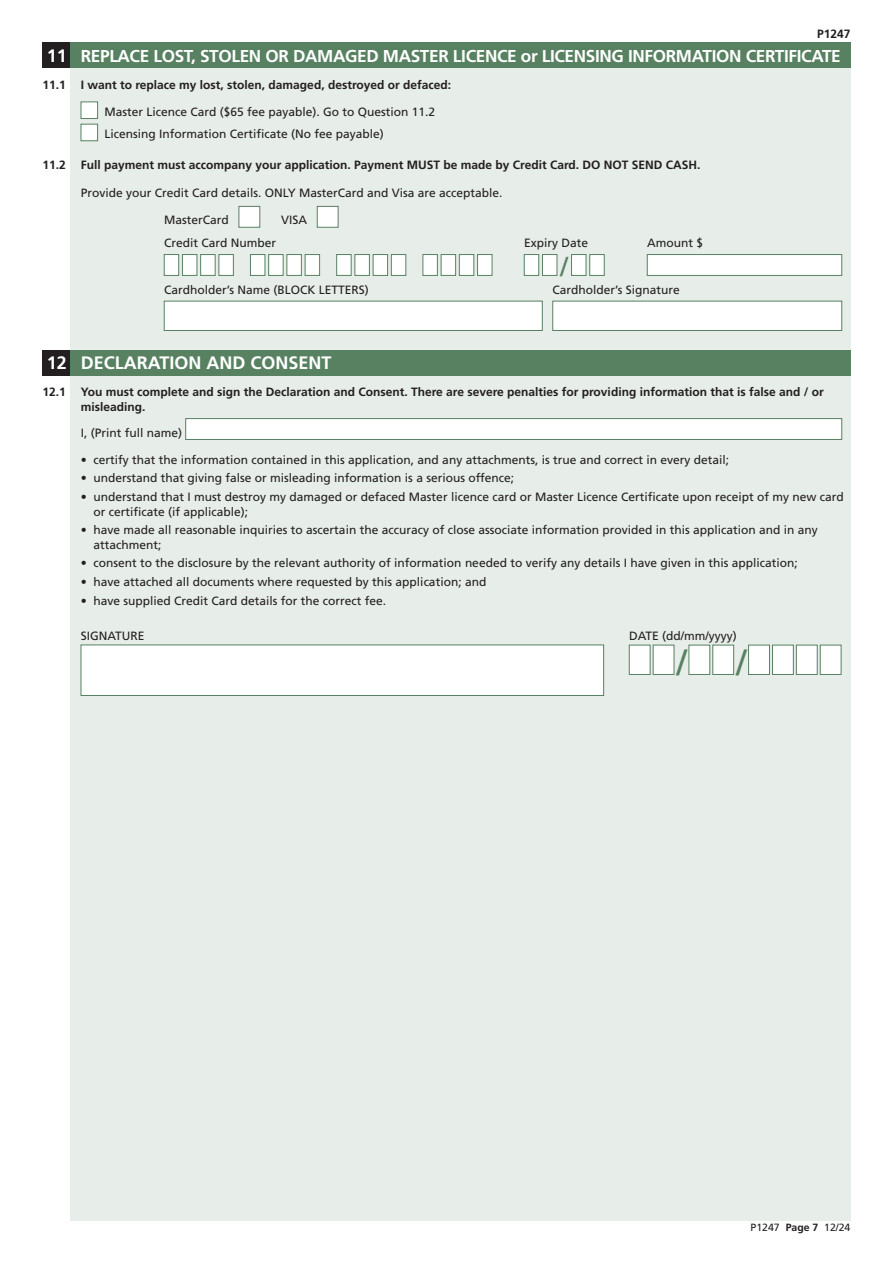
<style>
.page{position:relative;width:893px;height:1263px;background:#fff}
.page>*{position:absolute;margin:0;border:0;box-sizing:border-box;transform-origin:0 0}
.Body{font:36px "Frutiger LT Std";color:#588162}
.Boxes{font:27px "Frutiger LT Std";color:#588162}
.Heading{font:700 18px "Frutiger LT Std";color:#fff}
.Heading_NUM{font:700 18px "Frutiger LT Std";color:#fff}
.Heading_NUM-2{font:700 17.1px "Frutiger LT Std";letter-spacing:-.02em;color:#fff}
.Body-2{font:12px/14.4px "Frutiger LT Std";color:#231f20}
.Body-3{font:700 12px/14.4px "Frutiger LT Std";color:#231f20}
.Boxes-2{font:12px "Frutiger LT Std";color:#231f20}
.t1{font:10.5px "Frutiger LT Std";color:#231f20}
.s1{font-weight:700}
</style>
<div class="page">
<div style="left:70px;top:55px;width:780px;height:1165px;background:#e7ede8"></div>
<div style="left:70px;top:43px;width:780px;height:25px;background:#588162"></div>
<div style="left:43px;top:43px;width:27px;height:25px;background:#231f20"></div>
<div style="left:70px;top:350px;width:780px;height:25px;background:#588162"></div>
<div style="left:43px;top:350px;width:27px;height:25px;background:#231f20"></div>
<div style="left:81px;top:102px;width:17px;height:17px;background:#fff;border:1px solid #588162"></div>
<div style="left:81px;top:124px;width:17px;height:17px;background:#fff;border:1px solid #588162"></div>
<div style="left:239px;top:206px;width:21px;height:21px;background:#fff;border:1px solid #588162"></div>
<div style="left:317px;top:206px;width:21px;height:21px;background:#fff;border:1px solid #588162"></div>
<div style="left:164px;top:254px;width:15px;height:22px;background:#fff;border:1px solid #588162"></div>
<div style="left:182px;top:254px;width:15px;height:22px;background:#fff;border:1px solid #588162"></div>
<div style="left:200px;top:254px;width:15px;height:22px;background:#fff;border:1px solid #588162"></div>
<div style="left:219px;top:254px;width:15px;height:22px;background:#fff;border:1px solid #588162"></div>
<div style="left:250px;top:254px;width:15px;height:22px;background:#fff;border:1px solid #588162"></div>
<div style="left:268px;top:254px;width:15px;height:22px;background:#fff;border:1px solid #588162"></div>
<div style="left:287px;top:254px;width:15px;height:22px;background:#fff;border:1px solid #588162"></div>
<div style="left:305px;top:254px;width:15px;height:22px;background:#fff;border:1px solid #588162"></div>
<div style="left:336px;top:254px;width:15px;height:22px;background:#fff;border:1px solid #588162"></div>
<div style="left:355px;top:254px;width:15px;height:22px;background:#fff;border:1px solid #588162"></div>
<div style="left:373px;top:254px;width:15px;height:22px;background:#fff;border:1px solid #588162"></div>
<div style="left:391px;top:254px;width:15px;height:22px;background:#fff;border:1px solid #588162"></div>
<div style="left:423px;top:254px;width:15px;height:22px;background:#fff;border:1px solid #588162"></div>
<div style="left:441px;top:254px;width:15px;height:22px;background:#fff;border:1px solid #588162"></div>
<div style="left:459px;top:254px;width:15px;height:22px;background:#fff;border:1px solid #588162"></div>
<div style="left:477px;top:254px;width:15px;height:22px;background:#fff;border:1px solid #588162"></div>
<div style="left:524px;top:254px;width:15px;height:22px;background:#fff;border:1px solid #588162"></div>
<div style="left:542px;top:254px;width:15px;height:22px;background:#fff;border:1px solid #588162"></div>
<div style="left:571px;top:254px;width:15px;height:22px;background:#fff;border:1px solid #588162"></div>
<div style="left:590px;top:254px;width:14px;height:22px;background:#fff;border:1px solid #588162"></div>
<div style="left:647px;top:254px;width:195px;height:22px;background:#fff;border:1px solid #588162"></div>
<div style="left:164px;top:301px;width:378px;height:30px;background:#fff;border:1px solid #588162"></div>
<div style="left:553px;top:301px;width:289px;height:30px;background:#fff;border:1px solid #588162"></div>
<div style="left:185px;top:418px;width:657px;height:22px;background:#fff;border:1px solid #588162"></div>
<div style="left:81px;top:645px;width:523px;height:51px;background:#fff;border:1px solid #588162"></div>
<div style="left:629px;top:645px;width:21px;height:30px;background:#fff;border:1px solid #588162"></div>
<div style="left:653px;top:645px;width:21px;height:30px;background:#fff;border:1px solid #588162"></div>
<div style="left:689px;top:645px;width:21px;height:30px;background:#fff;border:1px solid #588162"></div>
<div style="left:713px;top:645px;width:21px;height:30px;background:#fff;border:1px solid #588162"></div>
<div style="left:748px;top:645px;width:22px;height:30px;background:#fff;border:1px solid #588162"></div>
<div style="left:772px;top:645px;width:21px;height:30px;background:#fff;border:1px solid #588162"></div>
<div style="left:796px;top:645px;width:21px;height:30px;background:#fff;border:1px solid #588162"></div>
<div style="left:820px;top:645px;width:21px;height:30px;background:#fff;border:1px solid #588162"></div>
<p class="Body-3" style="left:817px;top:27px;width:35px">P1247</p>
<p class="Heading" style="left:47px;top:45px;width:22px">11</p>
<p class="Heading_NUM-2" style="left:81px;top:46px;width:761px">REPLACE LOST, STOLEN OR DAMAGED MASTER LICENCE or LICENSING INFORMATION CERTIFICATE</p>
<p class="Body-3" style="left:43px;top:78px;width:410px">11.1 I want to replace my lost, stolen, damaged, destroyed or defaced:</p>
<p class="Body-2" style="left:104px;top:104px;width:332px">Master Licence Card ($65 fee payable). Go to Question 11.2</p>
<p class="Body-2" style="left:104px;top:127px;width:281px">Licensing Information Certificate (No fee payable)</p>
<p class="Body-3" style="left:43px;top:158px;width:659px">11.2 Full payment must accompany your application. Payment MUST be made by Credit Card. DO NOT SEND CASH.</p>
<p class="Body-2" style="left:81px;top:185px;width:423px">Provide your Credit Card details. ONLY MasterCard and Visa are acceptable.</p>
<p class="Body-2" style="left:164px;top:213px;width:66px">MasterCard</p>
<p class="Body-2" style="left:281px;top:213px;width:28px">VISA</p>
<p class="Body-2" style="left:164px;top:236px;width:114px">Credit Card Number</p>
<p class="Body-2" style="left:524px;top:236px;width:66px">Expiry Date</p>
<p class="Body-2" style="left:647px;top:236px;width:58px">Amount $</p>
<p class="Boxes" style="left:560px;top:250px;width:9px">/</p>
<p class="Boxes-2" style="left:164px;top:283px;width:206px">Cardholder’s Name (BLOCK LETTERS)</p>
<p class="Boxes-2" style="left:553px;top:283px;width:129px">Cardholder’s Signature</p>
<p class="Heading_NUM" style="left:47px;top:352px;width:22px">12</p>
<p class="Heading" style="left:81px;top:352px;width:252px">DECLARATION AND CONSENT</p>
<p class="Body-3" style="left:81px;top:385px;width:744px;text-indent:-38px">12.1 You must complete and sign the Declaration and Consent. There are severe penalties for providing information that is false and / or misleading.</p>
<p class="Body-2" style="left:81px;top:425px;width:103px">I, (Print full name)</p>
<p class="Body-2" style="left:81px;top:452px;width:650px">• certify that the information contained in this application, and any attachments, is true and correct in every detail;</p>
<p class="Body-2" style="left:81px;top:471px;width:435px">• understand that giving false or misleading information is a serious offence;</p>
<p class="Body-2" style="left:94px;top:490px;width:752px;text-indent:-13px">• understand that I must destroy my damaged or defaced Master licence card or Master Licence Certificate upon receipt of my new card or certificate (if applicable);</p>
<p class="Body-2" style="left:94px;top:523px;width:726px;text-indent:-13px">• have made all reasonable inquiries to ascertain the accuracy of close associate information provided in this application and in any attachment;</p>
<p class="Body-2" style="left:81px;top:556px;width:718px">• consent to the disclosure by the relevant authority of information needed to verify any details I have given in this application;</p>
<p class="Body-2" style="left:81px;top:575px;width:407px">• have attached all documents where requested by this application; and</p>
<p class="Body-2" style="left:81px;top:593px;width:307px">• have supplied Credit Card details for the correct fee.</p>
<p class="Body-2" style="left:81px;top:629px;width:65px">SIGNATURE</p>
<p class="Body-2" style="left:629px;top:629px;width:109px">DATE (dd/mm/yyyy)</p>
<p class="Body" style="left:677px;top:641px;width:12px">/</p>
<p class="Body" style="left:736px;top:641px;width:12px">/</p>
<p class="t1" style="left:751px;top:1221px;width:101px">P1247 <span class="s1">Page 7</span> 12/24</p>
</div>
